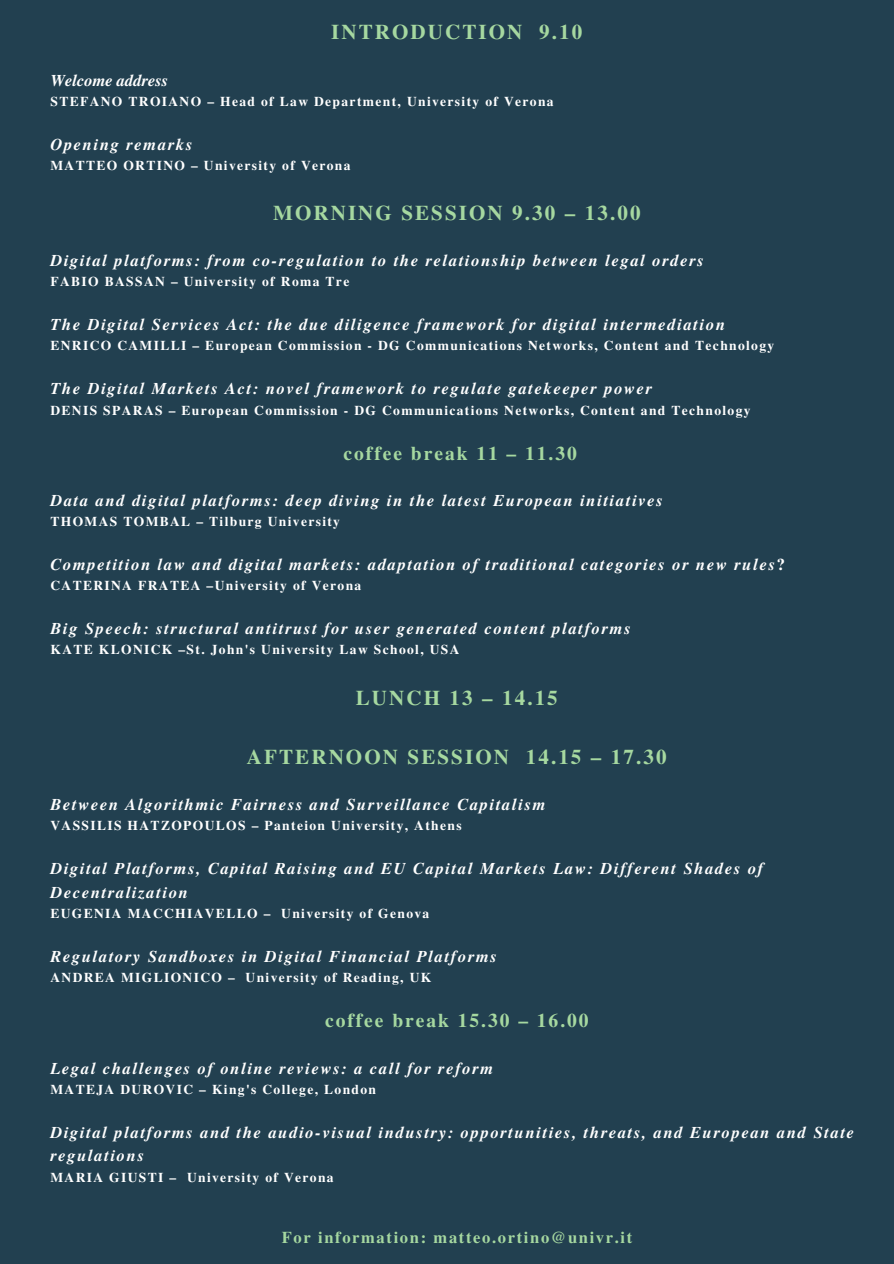
<style>
.page{position:relative;width:894px;height:1264px;background:#fff}
.page>*{position:absolute;margin:0;border:0;box-sizing:border-box;transform-origin:0 0}
.t1{font:700 21px "Te X Gyre Termes";letter-spacing:.1em;color:#a6d8a0}
.t2{font:700 19.5px "Te X Gyre Termes";letter-spacing:.1em;color:#a6d8a0}
.t3{font:italic 700 16.5px/23.7px "Te X Gyre Termes";letter-spacing:.1em;color:#fff}
.t4{font:700 16.5px "Te X Gyre Termes";letter-spacing:.1em;color:#a6d8a0}
.t5{font:italic 700 16.5px "Te X Gyre Termes";color:#fff}
.t6{font:700 13.5px "Te X Gyre Termes";letter-spacing:.1em;color:#fff}
.s1{font-style:normal}
</style>
<div class="page">
<div style="left:0;top:0;width:893px;height:1263px;background:#224050"></div>
<p class="t1" style="left:331px;top:16px;width:253px">INTRODUCTION 9.10</p>
<p class="t5" style="left:50px;top:68px;width:119px">Welcome address</p>
<p class="t6" style="left:50px;top:91px;width:504px">STEFANO TROIANO – Head of Law Department, University of Verona</p>
<p class="t3" style="left:50px;top:132px;width:143px">Opening remarks</p>
<p class="t6" style="left:50px;top:155px;width:301px">MATTEO ORTINO – University of Verona</p>
<p class="t1" style="left:273px;top:196px;width:369px">MORNING SESSION 9.30 – 13.00</p>
<p class="t3" style="left:50px;top:248px;width:654px">Digital platforms: from co-regulation to the relationship between legal orders</p>
<p class="t6" style="left:50px;top:271px;width:300px">FABIO BASSAN – University of Roma Tre</p>
<p class="t3" style="left:50px;top:312px;width:676px">The Digital Services Act: the due diligence framework for digital intermediation</p>
<p class="t6" style="left:50px;top:335px;width:725px">ENRICO CAMILLI – European Commission - DG Communications Networks, Content and Technology</p>
<p class="t3" style="left:50px;top:376px;width:603px">The Digital Markets Act: novel framework to regulate gatekeeper power</p>
<p class="t6" style="left:50px;top:399px;width:701px">DENIS SPARAS – European Commission - DG Communications Networks, Content and Technology</p>
<p class="t2" style="left:343px;top:438px;width:235px">coffee break 11 – 11.30</p>
<p class="t3" style="left:50px;top:487px;width:614px">Data and digital platforms: deep diving in the latest European initiatives</p>
<p class="t6" style="left:50px;top:511px;width:291px">THOMAS TOMBAL – Tilburg University</p>
<p class="t3" style="left:50px;top:552px;width:735px">Competition law and digital markets: adaptation of traditional categories or new rules<span class="s1">?</span></p>
<p class="t6" style="left:50px;top:575px;width:312px">CATERINA FRATEA –University of Verona</p>
<p class="t3" style="left:50px;top:616px;width:581px">Big Speech: structural antitrust for user generated content platforms</p>
<p class="t6" style="left:50px;top:639px;width:410px">KATE KLONICK –St. John's University Law School, USA</p>
<p class="t1" style="left:355px;top:681px;width:203px">LUNCH 13 – 14.15</p>
<p class="t1" style="left:247px;top:740px;width:421px">AFTERNOON SESSION 14.15 – 17.30</p>
<p class="t3" style="left:50px;top:791px;width:496px">Between Algorithmic Fairness and Surveillance Capitalism</p>
<p class="t6" style="left:50px;top:815px;width:412px">VASSILIS HATZOPOULOS – Panteion University, Athens</p>
<p class="t3" style="left:50px;top:856px;width:714px">Digital Platforms, Capital Raising and EU Capital Markets Law: Different Shades of<br>Decentralization</p>
<p class="t6" style="left:50px;top:903px;width:380px">EUGENIA MACCHIAVELLO – University of Genova</p>
<p class="t3" style="left:50px;top:943px;width:448px">Regulatory Sandboxes in Digital Financial Platforms</p>
<p class="t6" style="left:50px;top:967px;width:382px">ANDREA MIGLIONICO – University of Reading, UK</p>
<p class="t2" style="left:325px;top:1005px;width:265px">coffee break 15.30 – 16.00</p>
<p class="t3" style="left:50px;top:1055px;width:444px">Legal challenges of online reviews: a call for reform</p>
<p class="t6" style="left:50px;top:1078px;width:327px">MATEJA DUROVIC – King's College, London</p>
<p class="t3" style="left:50px;top:1119px;width:805px">Digital platforms and the audio-visual industry: opportunities, threats, and European and State regulations</p>
<p class="t6" style="left:50px;top:1166px;width:284px">MARIA GIUSTI – University of Verona</p>
<p class="t4" style="left:281px;top:1223px;width:352px">For information: matteo.ortino@univr.it</p>
</div>
